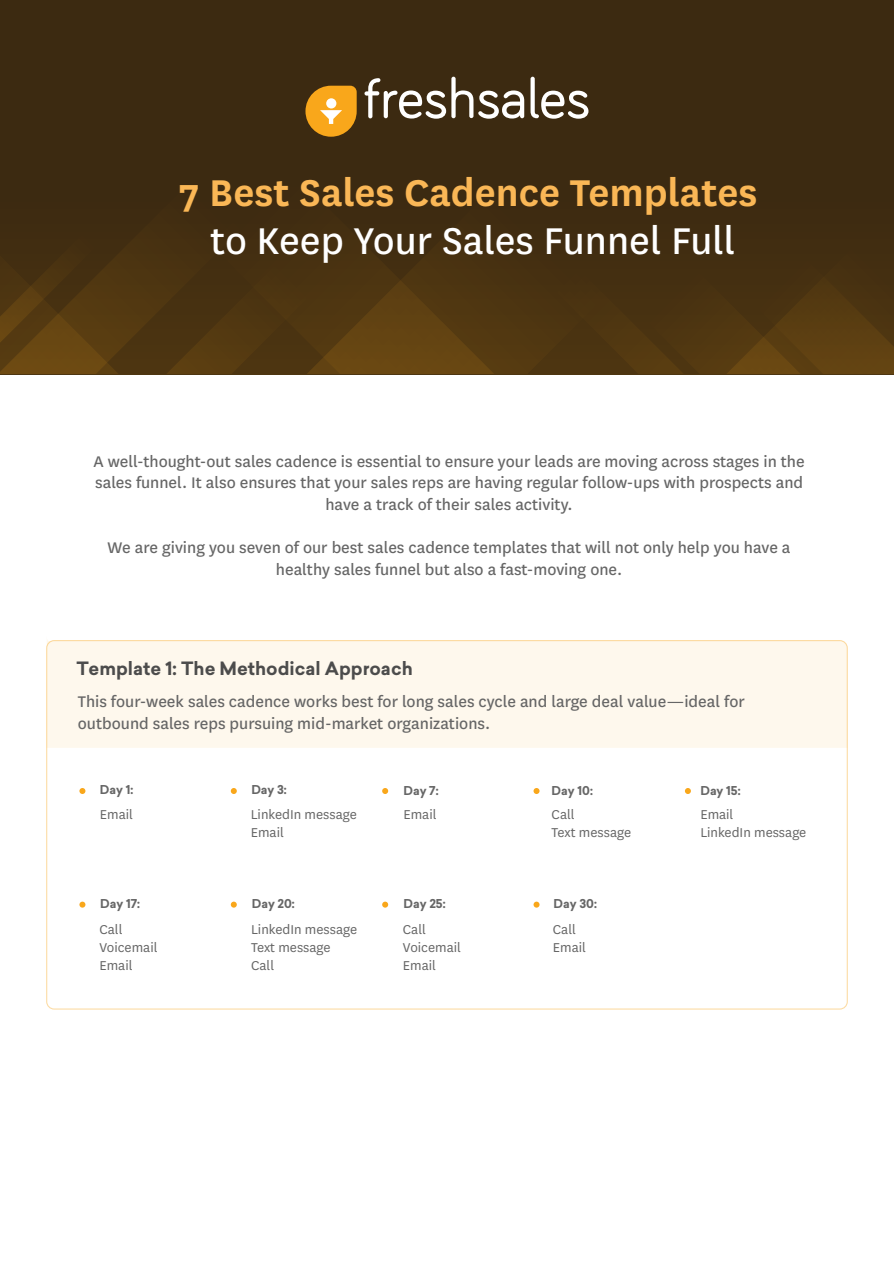
<style>
.page{position:relative;width:894px;height:1263px;background:#fff}
.page>*{position:absolute;margin:0;border:0;box-sizing:border-box;transform-origin:0 0}
.t1{font:600 43.5px "National";color:#fab756}
.t2{font:43.5px "National";color:#fff}
.t3{font:18px/21.6px "National";color:#666;text-align:center}
.t4{font:700 18px "Sailec";color:#4c4c4c}
.t5{font:15px/18px "National";color:#666}
.t6{font:700 12px "Sailec";color:#666}
</style>
<div class="page">
<div style="left:0;top:0;width:893px;height:374px;background:#3c2a11"></div>
<svg style="left:364px;top:77px;width:160px;height:42px"></svg>
<svg style="left:530px;top:77px;width:58px;height:42px"></svg>
<svg style="left:305px;top:86px;width:51px;height:51px"></svg>
<svg style="left:46px;top:640px;width:801px;height:369px"></svg>
<svg style="left:79px;top:788px;width:6px;height:6px"></svg>
<svg style="left:231px;top:788px;width:6px;height:6px"></svg>
<svg style="left:382px;top:788px;width:6px;height:6px"></svg>
<svg style="left:533px;top:788px;width:6px;height:6px"></svg>
<svg style="left:684px;top:788px;width:6px;height:6px"></svg>
<svg style="left:79px;top:901px;width:6px;height:6px"></svg>
<svg style="left:231px;top:901px;width:6px;height:6px"></svg>
<svg style="left:382px;top:901px;width:6px;height:6px"></svg>
<svg style="left:533px;top:901px;width:6px;height:6px"></svg>
<svg style="left:606px;top:268px;width:287px;height:106px"></svg>
<svg style="left:0;top:232px;width:159px;height:142px"></svg>
<svg style="left:159px;top:239px;width:447px;height:135px"></svg>
<h1 class="t1" style="left:179px;top:163px;width:580px">7 Best Sales Cadence Templates</h1>
<h1 class="t2" style="left:210px;top:211px;width:526px">to Keep Your Sales Funnel Full</h1>
<p class="t3" style="left:93px;top:449px;width:712px">A well-thought-out sales cadence is essential to ensure your leads are moving across stages in the sales funnel. It also ensures that your sales reps are having regular follow-ups with prospects and have a track of their sales activity.</p>
<p class="t3" style="left:108px;top:536px;width:684px">We are giving you seven of our best sales cadence templates that will not only help you have a healthy sales funnel but also a fast-moving one.</p>
<p class="t4" style="left:76px;top:655px;width:337px">Template 1: The Methodical Approach</p>
<p class="t3" style="left:78px;top:690px;width:668px;text-align:left">This four-week sales cadence works best for long sales cycle and large deal value—ideal for outbound sales reps pursuing mid-market organizations.</p>
<p class="t6" style="left:100px;top:780px;width:35px">Day 1:</p>
<p class="t6" style="left:251px;top:780px;width:37px">Day 3:</p>
<p class="t6" style="left:403px;top:782px;width:37px">Day 7:</p>
<p class="t6" style="left:551px;top:782px;width:43px">Day 10:</p>
<p class="t5" style="left:100px;top:804px;width:35px">Email</p>
<p class="t5" style="left:251px;top:804px;width:107px">LinkedIn message<br>Email</p>
<p class="t5" style="left:403px;top:804px;width:35px">Email</p>
<p class="t5" style="left:551px;top:804px;width:81px">Call<br>Text message</p>
<p class="t6" style="left:100px;top:895px;width:42px">Day 17:</p>
<p class="t5" style="left:99px;top:919px;width:59px">Call<br>Voicemail<br>Email</p>
<p class="t6" style="left:252px;top:895px;width:45px">Day 20:</p>
<p class="t5" style="left:251px;top:919px;width:107px">LinkedIn message<br>Text message<br>Call</p>
<p class="t6" style="left:403px;top:895px;width:44px">Day 25:</p>
<p class="t5" style="left:403px;top:919px;width:59px">Call<br>Voicemail<br>Email</p>
<p class="t6" style="left:553px;top:895px;width:45px">Day 30:</p>
<p class="t5" style="left:552px;top:919px;width:35px">Call<br>Email</p>
<p class="t6" style="left:700px;top:782px;width:42px">Day 15:</p>
<p class="t5" style="left:700px;top:804px;width:107px">Email<br>LinkedIn message</p>
</div>
